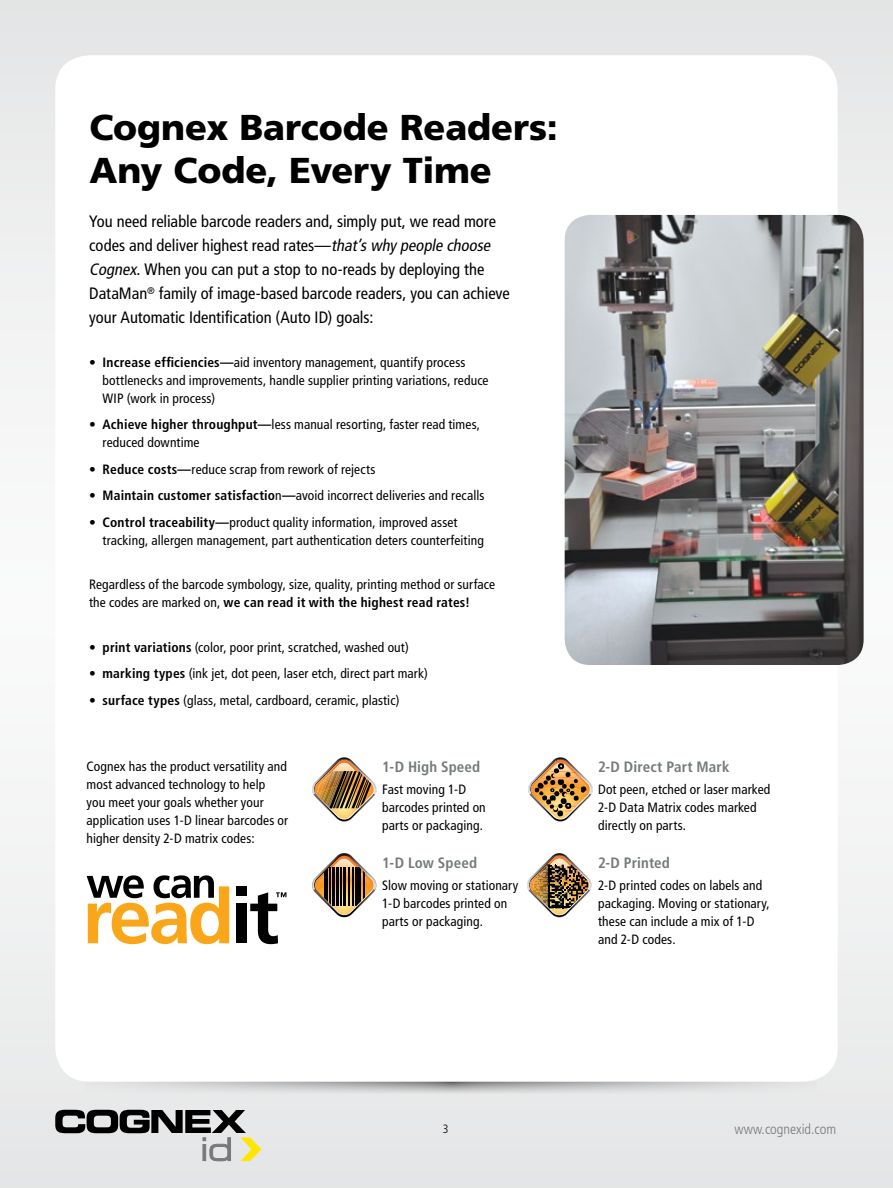
<style>
.page{position:relative;width:893px;height:1188px;background:#fff}
.page>*{position:absolute;margin:0;border:0;box-sizing:border-box;transform-origin:0 0}
.t1{font:900 36px/43.2px "Frutiger LT Std";letter-spacing:-.005em;color:#000}
.t2{font:condensed 16.5px/24px "Frutiger LT Std";color:#000}
.t3{font:700 condensed 15px "Frutiger LT Std";letter-spacing:.01em;color:#757a7b}
.t4{font:300 condensed 14.25px "Frutiger LT Std";color:#757a7b}
.t5{font:condensed 13.5px/18px "Frutiger LT Std";letter-spacing:.01em;color:#000}
.t6{font:300 condensed 12px "Frutiger LT Std";color:#000}
.s1{font-style:italic}
.s2{font-weight:700}
</style>
<div class="page">
<div style="left:0;top:0;width:893px;height:1188px;background:linear-gradient(to bottom,#f0f0f1,#f1f1f2)"></div>
<svg style="left:85px;top:1082px;width:732px;height:21px;background:#dadadb"></svg>
<div style="left:55px;top:55px;width:783px;height:1027px;background:#fff;border-radius:34px"></div>
<svg style="left:55px;top:1110px;width:206px;height:52px;background:#a7a7a3"></svg>
<hr style="left:0;top:0;width:1px;height:1188px;background:#f1f2f2">
<img style="left:312px;top:757px;width:64px;height:65px">
<svg style="left:312px;top:853px;width:64px;height:65px"></svg>
<hr style="left:325px;top:867px;width:3px;height:39px;background:#000">
<hr style="left:329px;top:867px;width:1px;height:39px;background:#000">
<hr style="left:332px;top:867px;width:3px;height:39px;background:#000">
<hr style="left:336px;top:867px;width:3px;height:39px;background:#000">
<hr style="left:340px;top:867px;width:2px;height:39px;background:#000">
<hr style="left:343px;top:867px;width:3px;height:39px;background:#000">
<hr style="left:348px;top:867px;width:1px;height:39px;background:#000">
<hr style="left:353px;top:867px;width:1px;height:39px;background:#000">
<hr style="left:355px;top:867px;width:2px;height:39px;background:#000">
<hr style="left:359px;top:867px;width:2px;height:39px;background:#000">
<hr style="left:363px;top:867px;width:1px;height:39px;background:#000">
<img style="left:528px;top:757px;width:65px;height:65px">
<img style="left:527px;top:853px;width:65px;height:64px">
<svg style="left:87px;top:875px;width:142px;height:69px"></svg>
<div style="left:236px;top:887px;width:11px;height:9px;background:#000"></div>
<div style="left:236px;top:904px;width:11px;height:39px;background:#000"></div>
<svg style="left:250px;top:892px;width:36px;height:52px"></svg>
<img style="left:565px;top:215px;width:299px;height:450px">
<h1 class="t1" style="left:89px;top:106px;width:470px">Cognex Barcode Readers:<br>Any Code, Every Time</h1>
<p class="t2" style="left:89px;top:210px;width:422px">You need reliable barcode readers and, simply put, we read more codes and deliver highest read rates—<span class="s1">that’swhy people choose Cognex</span>. When you can put a stop to no-reads by deploying the DataMan<sup>®</sup> family of image-based barcode readers, you can achieve your Automatic Identification (Auto ID) goals:</p>
<p class="t5" style="left:103px;top:353px;width:388px;text-indent:-14px">• <span class="s2">Increase efficiencies—</span>aid inventory management, quantify process bottlenecks and improvements, handle supplier printing variations, reduce<br>WIP (work in process)</p>
<p class="t5" style="left:103px;top:416px;width:379px;text-indent:-14px">• <span class="s2">Achieve higher throughput—</span>less manual resorting, faster read times, reduced downtime</p>
<p class="t5" style="left:89px;top:460px;width:288px">• <span class="s2">Reduce costs—</span>reduce scrap from rework of rejects</p>
<p class="t5" style="left:89px;top:487px;width:397px">• <span class="s2">Maintain customer satisfactio</span>n<span class="s2">—</span>avoid incorrect deliveries and recalls</p>
<p class="t5" style="left:103px;top:513px;width:383px;text-indent:-14px">• <span class="s2">Control traceability—</span>product quality information, improved asset tracking, allergen management, part authentication deters counterfeiting</p>
<p class="t5" style="left:89px;top:576px;width:408px">Regardless of the barcode symbology, size, quality, printing method or surface the codes are marked on, <span class="s2">we can read it with the highest read rates!</span></p>
<p class="t5" style="left:89px;top:638px;width:321px">• <span class="s2">print variations</span> (color, poor print, scratched, washed out)</p>
<p class="t5" style="left:89px;top:665px;width:340px">• <span class="s2">marking types</span> (ink jet, dot peen, laser etch, direct part mark)</p>
<p class="t5" style="left:89px;top:691px;width:312px">• <span class="s2">surface types</span> (glass, metal, cardboard, ceramic, plastic)</p>
<p class="t5" style="left:87px;top:757px;width:203px">Cognex has the product versatility and most advanced technology to help<br>you meet your goals whether your application uses 1-D linear barcodes or higher density 2-D matrix codes:</p>
<p class="t3" style="left:382px;top:758px;width:100px">1-D High Speed</p>
<p class="t5" style="left:382px;top:781px;width:105px">Fast moving 1-D barcodes printed on parts or packaging.</p>
<p class="t3" style="left:382px;top:854px;width:96px">1-D Low Speed</p>
<p class="t5" style="left:382px;top:876px;width:138px">Slow moving or stationary<br>1-D barcodes printed on parts or packaging.</p>
<p class="t3" style="left:598px;top:758px;width:133px">2-D Direct Part Mark</p>
<p class="t5" style="left:598px;top:781px;width:174px">Dot peen, etched or laser marked<br>2-D Data Matrix codes marked directly on parts.</p>
<p class="t3" style="left:598px;top:854px;width:73px">2-D Printed</p>
<p class="t5" style="left:598px;top:876px;width:173px">2-D printed codes on labels and packaging. Moving or stationary, these can include a mix of 1-D and 2-D codes.</p>
<p class="t6" style="left:443px;top:1122px;width:7px">3</p>
<p class="t4" style="left:734px;top:1121px;width:103px">www.cognexid.com</p>
</div>
